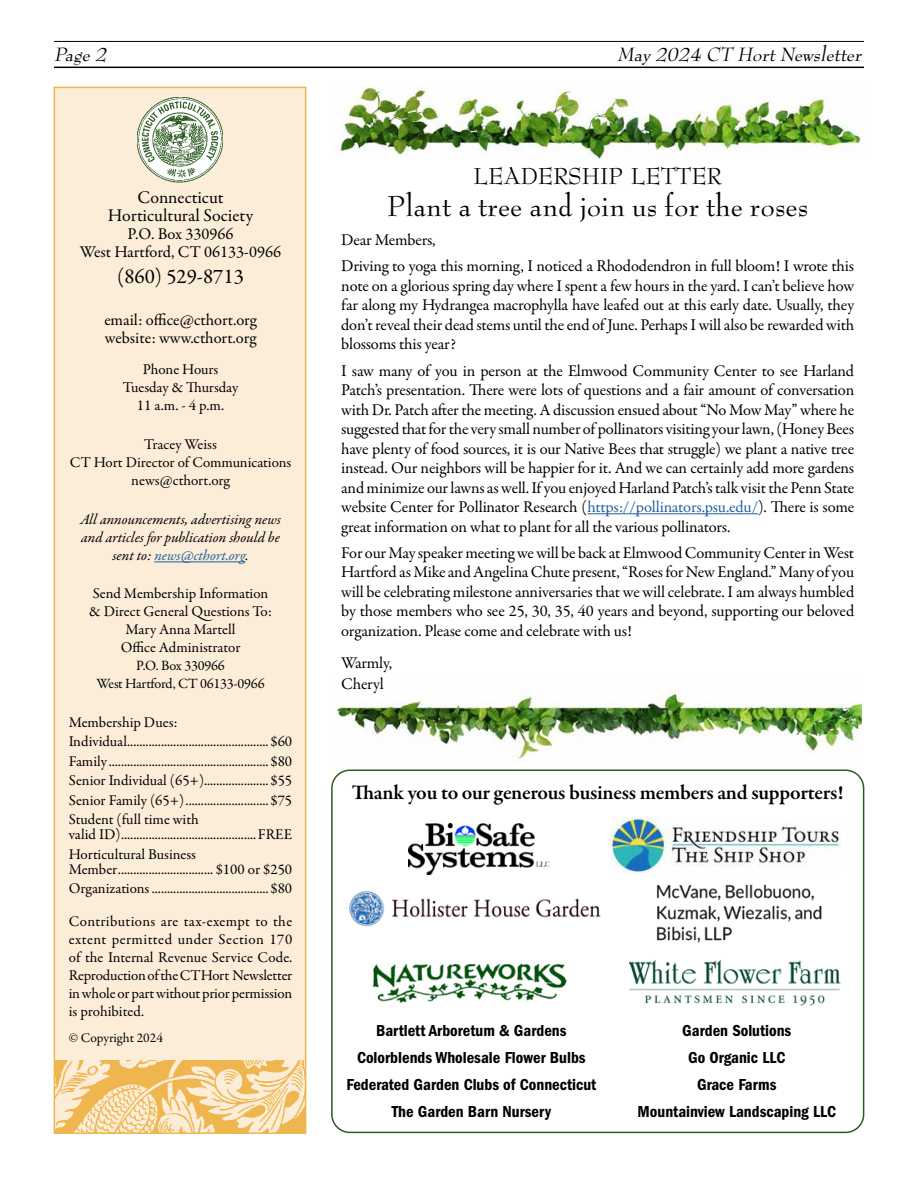
<style>
.page{position:relative;width:918px;height:1188px;background:#fff}
.page>*{position:absolute;margin:0;border:0;box-sizing:border-box;transform-origin:0 0}
.t1{font:31.5px "Bernhard Modern Std";color:#000}
.t2{font:25.2px "Bernhard Modern Std";color:#000}
.t3{font:600 21px "Garamond Premr Pro";letter-spacing:-.015em;color:#000}
.t4{font:italic 21px "Bernhard Modern Std";color:#000}
.t5{font:21px "Garamond Premr Pro";color:#000}
.t6{font:18px/18px "Garamond Premr Pro";color:#000;text-align:center}
.t7{font:16.5px/19.5px "Garamond Premr Pro";letter-spacing:-.01em;color:#000}
.t8{font:16.5px/27px "ITC Franklin Gothic Std Dm Cd";color:#000;text-align:center}
.t9{font:15px/18px "Garamond Premr Pro";letter-spacing:-.005em;color:#000;text-align:center}
.t10{font:italic 15px/18px "Garamond Premr Pro";letter-spacing:-.005em;color:#000;text-align:center}
.t11{font:14.25px/18px "Garamond Premr Pro";letter-spacing:-.015em;color:#000;text-align:center}
.t12{font:13.5px "Garamond Premr Pro";color:#000}
.s1{color:#215e9e}
</style>
<div class="page">
<hr style="left:54px;top:41px;width:810px;height:1px;background:#000">
<hr style="left:54px;top:67px;width:810px;height:1px;background:#000">
<img style="left:338px;top:86px;width:523px;height:72px">
<img style="left:336px;top:689px;width:525px;height:72px">
<div style="left:54px;top:87px;width:252px;height:1047px;background:#fbedd8;border:2px solid #efb64f"></div>
<img style="left:54px;top:1061px;width:252px;height:72px">
<hr style="left:154px;top:562px;width:91px;height:1px;background:#215e9e">
<div style="left:331px;top:769px;width:533px;height:364px;border:2px solid #2d5b22;border-radius:18px"></div>
<img style="left:372px;top:963px;width:195px;height:40px">
<img style="left:629px;top:960px;width:212px;height:46px">
<img style="left:656px;top:884px;width:166px;height:59px">
<img style="left:349px;top:891px;width:252px;height:36px">
<hr style="left:587px;top:513px;width:171px;height:1px;background:#215e9e">
<img style="left:137px;top:98px;width:86px;height:84px">
<img style="left:611px;top:818px;width:229px;height:56px">
<img style="left:408px;top:823px;width:141px;height:52px">
<p class="t4" style="left:54px;top:43px;width:58px">Page 2</p>
<p class="t4" style="left:617px;top:43px;width:250px">May 2024 CT HortNewsletter</p>
<p class="t6" style="left:108px;top:189px;width:147px">Connecticut<br>Horticultural Society</p>
<p class="t7" style="left:80px;top:225px;width:203px;line-height:18px;text-align:center">P.O. Box 330966<br>West Hartford, CT 06133-0966</p>
<p class="t5" style="left:117px;top:263px;width:128px">(860) 529-8713</p>
<p class="t7" style="left:104px;top:311px;width:154px;line-height:18px">email: office@cthort.org website: www.cthort.org</p>
<p class="t9" style="left:123px;top:361px;width:117px">Phone Hours<br>Tuesday &amp; Thursday<br>11 a.m. - 4 p.m.</p>
<p class="t9" style="left:70px;top:436px;width:223px">Tracey Weiss<br>CT Hort Director of Communications news@cthort.org</p>
<p class="t10" style="left:80px;top:511px;width:203px">All announcements, advertising news and articles for publication should be sent to: <span class="s1">news@cthort.org</span>.</p>
<p class="t9" style="left:89px;top:585px;width:184px">Send Membership Information &amp; Direct General Questions To:<br>Mary Anna Martell<br>Office Administrator</p>
<p class="t11" style="left:97px;top:657px;width:170px">P.O. Box 330966<br>West Hartford, CT 06133-0966</p>
<p class="t9" style="left:69px;top:713px;width:225px;line-height:19.5px;text-align:left">Membership Dues:<br>Individual..............................................$60<br>Family....................................................$80<br>Senior Individual (65+).....................$55<br>Senior Family (65+)...........................$75<br>Student (full time with</p>
<p class="t9" style="left:69px;top:825px;width:225px;line-height:19.5px;text-align:left">valid ID)............................................FREE<br>Horticultural Business</p>
<p class="t9" style="left:69px;top:860px;width:225px;line-height:19.5px;text-align:left">Member............................... $100 or $250<br>Organizations......................................$80</p>
<p class="t9" style="left:69px;top:913px;width:225px;text-align:justify">Contributions are tax-exempt to the extent permitted under Section 170 of the Internal Revenue Service Code.<br>Reproduction of the CTHort Newsletter in whole or part without prior permission is prohibited.</p>
<p class="t12" style="left:69px;top:1029px;width:96px">© Copyright 2024</p>
<h2 class="t2" style="left:474px;top:163px;width:250px">LEADERSHIP LETTER</h2>
<h1 class="t1" style="left:387px;top:189px;width:422px">Plant a tree and join us for the roses</h1>
<p class="t7" style="left:341px;top:227px;width:515px;line-height:26.2px">Dear Members,<br>Driving to yoga this morning, I noticed a Rhododendron in full bloom! I wrote this</p>
<p class="t7" style="left:341px;top:276px;width:515px;text-align:justify">note on a glorious spring day where I spent a few hours in the yard. I can’t believe how far along my Hydrangea macrophylla have leafed out at this early date. Usually, they don’t reveal their dead stems until the end of June. Perhaps I will also be rewarded with blossoms this year?</p>
<p class="t7" style="left:341px;top:361px;width:515px;text-align:justify">I saw many of you in person at the Elmwood Community Center to see Harland Patch’s presentation. There were lots of questions and a fair amount of conversation with Dr. Patch after the meeting. A discussion ensued about “No Mow May” where he suggested that for the very small number of pollinators visiting your lawn, (Honey Bees have plenty of food sources, it is our Native Bees that struggle) we plant a native tree instead. Our neighbors will be happier for it. And we can certainly add more gardens and minimize our lawns as well. If you enjoyed Harland Patch’s talk visit the Penn State website Center for Pollinator Research (<span class="s1">https://pollinators.psu.edu/</span>). There is some great information on what to plant for all the various pollinators.</p>
<p class="t7" style="left:341px;top:543px;width:515px;text-align:justify">For our May speaker meeting we will be back at Elmwood Community Center in West Hartford as Mike and Angelina Chute present, “Roses for New England.” Many of you will be celebrating milestone anniversaries that we will celebrate. I am always humbled by those members who see 25, 30, 35, 40 years and beyond, supporting our beloved organization. Please come and celebrate with us!</p>
<p class="t7" style="left:341px;top:653px;width:52px;line-height:21px">Warmly,<br>Cheryl</p>
<p class="t3" style="left:352px;top:780px;width:493px">Thank you to our generous business members and supporters!</p>
<p class="t8" style="left:346px;top:1017px;width:251px">Bartlett Arboretum &amp; Gardens<br>Colorblends Wholesale Flower Bulbs<br>Federated Garden Clubs of Connecticut<br>The Garden Barn Nursery</p>
<p class="t8" style="left:638px;top:1017px;width:200px">Garden Solutions<br>Go Organic LLC<br>Grace Farms<br>Mountainview Landscaping LLC</p>
</div>
